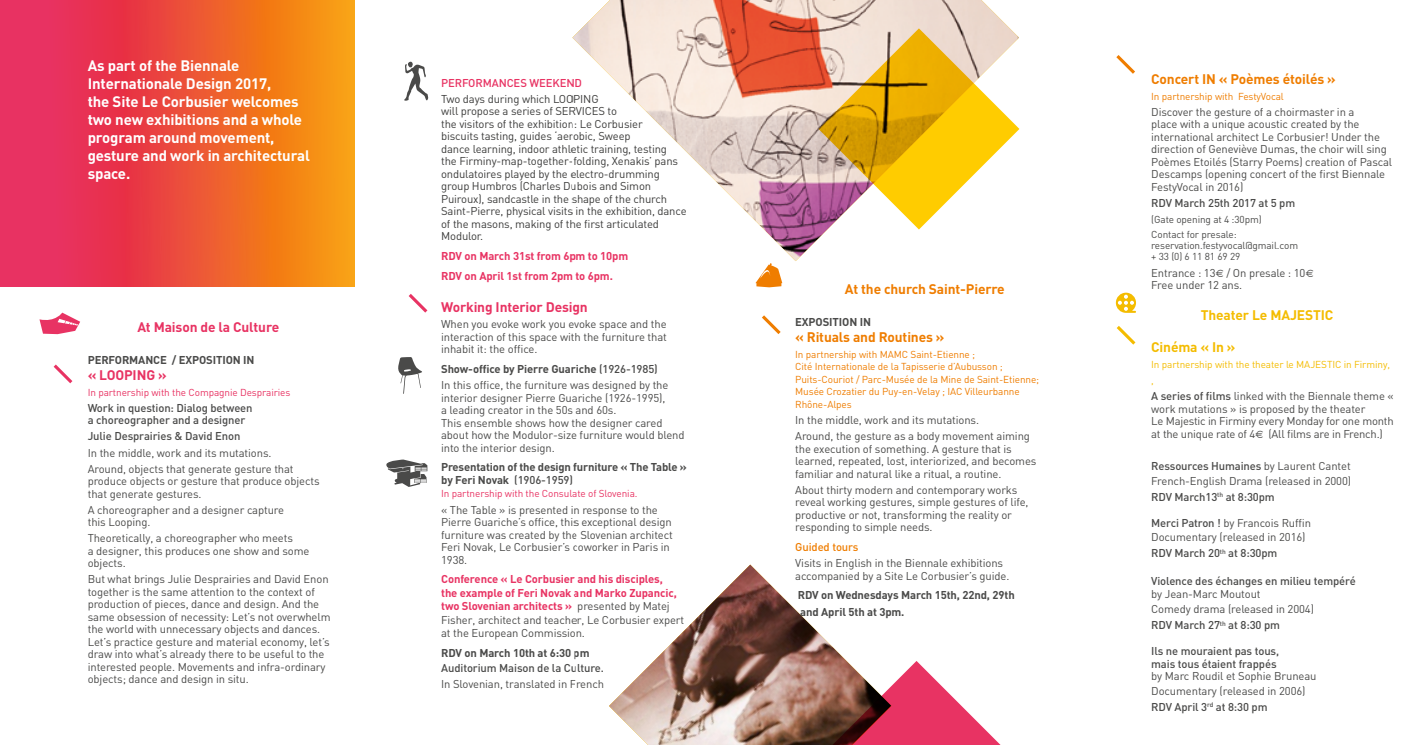
<style>
.page{position:relative;width:1418px;height:745px;background:#fff}
.page>*{position:absolute;margin:0;border:0;box-sizing:border-box;transform-origin:0 0}
.t1{font:700 15px/18px "DIN";letter-spacing:-.01em;color:#fff}
.t2{font:700 13.75px "DIN";letter-spacing:-.01em;color:#ef7d00}
.t3{font:700 13.75px "DIN";letter-spacing:-.01em;color:#e83363}
.t4{font:700 13.75px "DIN";letter-spacing:-.01em;color:#f4bc00}
.t5{font:11.25px/12.5px "DIN";letter-spacing:-.01em;color:#4a4a49}
.t6{font:11.25px/12.5px "DIN";letter-spacing:-.015em;color:#3c3c3b}
.t7{font:500 11.25px/12.5px "DIN";letter-spacing:-.01em;color:#4a4a49}
.t8{font:700 11.25px/13.5px "DIN";letter-spacing:-.01em;color:#e83363}
.t9{font:700 11.25px/12.5px "DIN";letter-spacing:-.01em;color:#4a4a49}
.t10{font:500 11.25px "DIN";letter-spacing:-.01em;color:#e83363}
.t11{font:500 11.25px "DIN";letter-spacing:-.01em;color:#ef7d00}
.t12{font:10px/12.5px "DIN";letter-spacing:-.01em;color:#ef7d00}
.t13{font:10px/14.8px "DIN";letter-spacing:-.01em;color:#4a4a49}
.t14{font:10px "DIN";letter-spacing:-.01em;color:#e83363}
.t15{font:10px/16px "DIN";letter-spacing:-.01em;color:#f4bc00}
.s1{font-weight:700}
.s2{font-weight:500}
.s3{font-weight:400;color:#4a4a49}
.s4{font-family:"Helvetica";font-weight:700}
</style>
<div class="page">
<svg style="left:0;top:0;width:354px;height:286px;background:#ed5639"></svg>
<svg style="left:755px;top:263px;width:27px;height:24px"></svg>
<svg style="left:53px;top:364px;width:20px;height:20px"></svg>
<svg style="left:762px;top:315px;width:19px;height:19px"></svg>
<svg style="left:1116px;top:326px;width:20px;height:19px"></svg>
<svg style="left:408px;top:294px;width:20px;height:19px"></svg>
<svg style="left:1115px;top:292px;width:20px;height:20px"></svg>
<img style="left:572px;top:0;width:438px;height:261px">
<img style="left:609px;top:564px;width:237px;height:180px">
<svg style="left:818px;top:28px;width:201px;height:201px"></svg>
<svg style="left:816px;top:660px;width:184px;height:84px"></svg>
<svg style="left:1116px;top:55px;width:19px;height:19px"></svg>
<svg style="left:39px;top:312px;width:41px;height:22px"></svg>
<svg style="left:398px;top:357px;width:24px;height:36px"></svg>
<svg style="left:386px;top:459px;width:41px;height:27px"></svg>
<svg style="left:404px;top:62px;width:24px;height:39px"></svg>
<h1 class="t1" style="left:88px;top:56px;width:224px">As part of the Biennale<br>Internationale Design 2017,<br>the Site Le Corbusier welcomes two new exhibitions and a whole program around movement, gesture and work in architectural space.</h1>
<p class="t3" style="left:137px;top:317px;width:143px">At Maison de la Culture</p>
<p class="t9" style="left:88px;top:352px;width:168px">PERFORMANCE / EXPOSITION IN</p>
<p class="t3" style="left:88px;top:365px;width:81px">« LOOPING »</p>
<p class="t14" style="left:88px;top:386px;width:204px">In partnership with the Compagnie Desprairies</p>
<p class="t7" style="left:88px;top:401px;width:166px">Work in question: Dialog between a choreographer and a designer</p>
<p class="t7" style="left:88px;top:429px;width:154px">Julie Desprairies &amp; David Enon</p>
<p class="t5" style="left:88px;top:444px;width:207px;line-height:16px">In the middle, work and its mutations.<br>Around, objects that generate gesture that</p>
<p class="t5" style="left:88px;top:474px;width:233px">produce objects or gesture that produce objects that generate gestures.</p>
<p class="t5" style="left:88px;top:503px;width:198px">A choreographer and a designer capture this Looping.</p>
<p class="t5" style="left:88px;top:531px;width:223px">Theoretically, a choreographer who meets<br>a designer, this produces one show and some objects.</p>
<p class="t5" style="left:88px;top:572px;width:244px">But what brings Julie Desprairies and David Enon together is the same attention to the context of production of pieces, dance and design. And the same obsession of necessity: Let’s not overwhelm the world with unnecessary objects and dances.<br>Let’s practice gesture and material economy, let’s draw into what’s already there to be useful to the interested people. Movements and infra-ordinary objects; dance and design in situ.</p>
<p class="t10" style="left:441px;top:75px;width:142px">PERFORMANCES WEEKEND</p>
<p class="t6" style="left:441px;top:92px;width:247px">Two days during which LOOPING<br>will propose a series of SERVICES to<br>the visitors of the exhibition: Le Corbusier<br>biscuits tasting, guides ‘aerobic, Sweep<br>dance learning, indoor athletic training, testing<br>the Firminy-map-together-folding, Xenakis’ pans ondulatoires played by the electro-drumming group Humbros (Charles Dubois and Simon Puiroux), sandcastle in the shape of the church Saint-Pierre, physical visits in the exhibition, dance of the masons, making of the first articulated Modulor.</p>
<p class="t8" style="left:441px;top:245px;width:188px;line-height:19.8px">RDV on March 31st from 6pm to 10pm<br>RDV on April 1st from 2pm to 6pm.</p>
<p class="t3" style="left:441px;top:298px;width:148px">Working Interior Design</p>
<p class="t5" style="left:441px;top:317px;width:227px;text-align:justify">When you evoke work you evoke space and the interaction of this space with the furniture that inhabit it: the office.</p>
<p class="t5" style="left:441px;top:360px;width:229px;line-height:16px"><span class="s1">Show-office by Pierre Guariche</span> <span class="s2">(1926-1985)<br></span>In this office, the furniture was designed by the</p>
<p class="t5" style="left:441px;top:391px;width:245px">interior designer Pierre Guariche (1926-1995),<br>a leading creator in the 50s and 60s.<br>This ensemble shows how the designer cared about how the Modulor-size furniture would blend into the interior design.</p>
<p class="t9" style="left:441px;top:460px;width:247px">Presentation of the design furniture « The Table » by Feri Novak <span class="s2">(1906-1959)</span></p>
<p class="t14" style="left:441px;top:487px;width:198px">In partnership with the Consulate of Slovenia.</p>
<p class="t5" style="left:441px;top:502px;width:233px">« The Table » is presented in response to the Pierre Guariche’s office, this exceptional design furniture was created by the Slovenian architect Feri Novak, Le Corbusier’s coworker in Paris in 1938.</p>
<p class="t8" style="left:441px;top:571px;width:245px">Conference « Le Corbusier and his disciples,<br>the example of Feri Novak and Marko Zupancic, two Slovenian architects » <span class="s3">presented by Matej Fisher, architect and teacher, Le Corbusier expert at the European Commission.</span></p>
<p class="t9" style="left:441px;top:646px;width:150px">RDV on March 10th at 6:30 pm</p>
<p class="t7" style="left:441px;top:661px;width:164px">Auditorium Maison de la Culture.</p>
<p class="t5" style="left:441px;top:677px;width:164px">In Slovenian, translated in French</p>
<p class="t2" style="left:844px;top:279px;width:161px">At the church Saint-Pierre</p>
<p class="t9" style="left:795px;top:315px;width:77px">EXPOSITION IN</p>
<p class="t2" style="left:795px;top:328px;width:151px">« Rituals and Routines »</p>
<p class="t12" style="left:795px;top:347px;width:245px">In partnership with MAMC Saint-Etienne ;<br>Cité Internationale de la Tapisserie d’Aubusson ; Puits-Couriot / Parc-Musée de la Mine de Saint-Etienne; Musée Crozatier du Puy-en-Velay ; IAC Villeurbanne Rhône-Alpes</p>
<p class="t5" style="left:795px;top:411px;width:236px;line-height:16px">In the middle, work and its mutations.<br>Around, the gesture as a body movement aiming</p>
<p class="t5" style="left:795px;top:442px;width:243px">the execution of something. A gesture that is learned, repeated, lost, interiorized, and becomes familiar and natural like a ritual, a routine.</p>
<p class="t5" style="left:795px;top:483px;width:235px">About thirty modern and contemporary works reveal working gestures, simple gestures of life, productive or not, transforming the reality or responding to simple needs.</p>
<p class="t11" style="left:795px;top:539px;width:65px">Guided tours</p>
<p class="t5" style="left:795px;top:556px;width:216px">Visits in English in the Biennale exhibitions accompanied by a Site Le Corbusier’s guide.</p>
<p class="t9" style="left:797px;top:586px;width:218px;line-height:16.2px">RDV on Wednesdays March 15th, 22nd, 29th and April 5th at 3pm.</p>
<p class="t2" style="left:1151px;top:70px;width:186px">Concert IN « Poèmes étoilés »</p>
<p class="t12" style="left:1151px;top:90px;width:134px">In partnership with FestyVocal</p>
<p class="t5" style="left:1151px;top:105px;width:242px">Discover the gesture of a choirmaster in a<br>place with a unique acoustic created by the international architect Le Corbusier! Under the direction of Geneviève Dumas, the choir will sing Poèmes Etoilés (Starry Poems) creation of Pascal Descamps (opening concert of the first Biennale FestyVocal in 2016)</p>
<p class="t7" style="left:1151px;top:196px;width:145px">RDV March 25th 2017 at 5 pm</p>
<p class="t13" style="left:1151px;top:212px;width:112px">(Gate opening at 4 :30pm)<br>Contact for presale:</p>
<p class="t13" style="left:1151px;top:239px;width:148px;line-height:11.2px">reservation.festyvocal@gmail.com + 33 (0) 6 11 81 69 29</p>
<p class="t5" style="left:1151px;top:266px;width:164px">Entrance : 13<span class="s4">€</span> / On presale : 10<span class="s4">€<br></span>Free under 12 ans.</p>
<p class="t4" style="left:1200px;top:306px;width:134px">Theater Le MAJESTIC</p>
<p class="t4" style="left:1151px;top:338px;width:86px">Cinéma « In »</p>
<p class="t15" style="left:1151px;top:356px;width:240px">In partnership with the theater le MAJESTIC in Firminy, ,</p>
<p class="t5" style="left:1151px;top:389px;width:244px"><span class="s2">A series of films</span> linked with the Biennale theme « work mutations » is proposed by the theater<br>Le Majestic in Firminy every Monday for one month at the unique rate of 4<span class="s4">€</span> (All films are in French.)</p>
<p class="t5" style="left:1151px;top:458px;width:201px;line-height:14.8px"><span class="s2">Ressources Humaines</span> by Laurent Cantet<br>French-English Drama (released in 2000)</p>
<p class="t7" style="left:1151px;top:489px;width:125px">RDV March13<sup>th</sup> at 8:30pm</p>
<p class="t5" style="left:1151px;top:514px;width:161px;line-height:14.8px"><span class="s2">Merci Patron !</span> by Francois Ruffin<br>Documentary (released in 2016)</p>
<p class="t7" style="left:1151px;top:546px;width:128px">RDV March 20<sup>th</sup> at 8:30pm</p>
<p class="t7" style="left:1151px;top:573px;width:206px">Violence des échanges en milieu tempéré</p>
<p class="t5" style="left:1151px;top:586px;width:164px;line-height:14.8px">by Jean-Marc Moutout<br>Comedy drama (released in 2004)</p>
<p class="t7" style="left:1151px;top:618px;width:130px">RDV March 27<sup>th</sup> at 8:30 pm</p>
<p class="t7" style="left:1151px;top:644px;width:129px">Ils ne mouraient pas tous, mais tous étaient frappés</p>
<p class="t5" style="left:1151px;top:668px;width:167px;line-height:14.8px">by Marc Roudil et Sophie Bruneau<br>Documentary (released in 2006)</p>
<p class="t7" style="left:1151px;top:699px;width:118px">RDV April 3<sup>rd</sup> at 8:30 pm</p>
</div>
